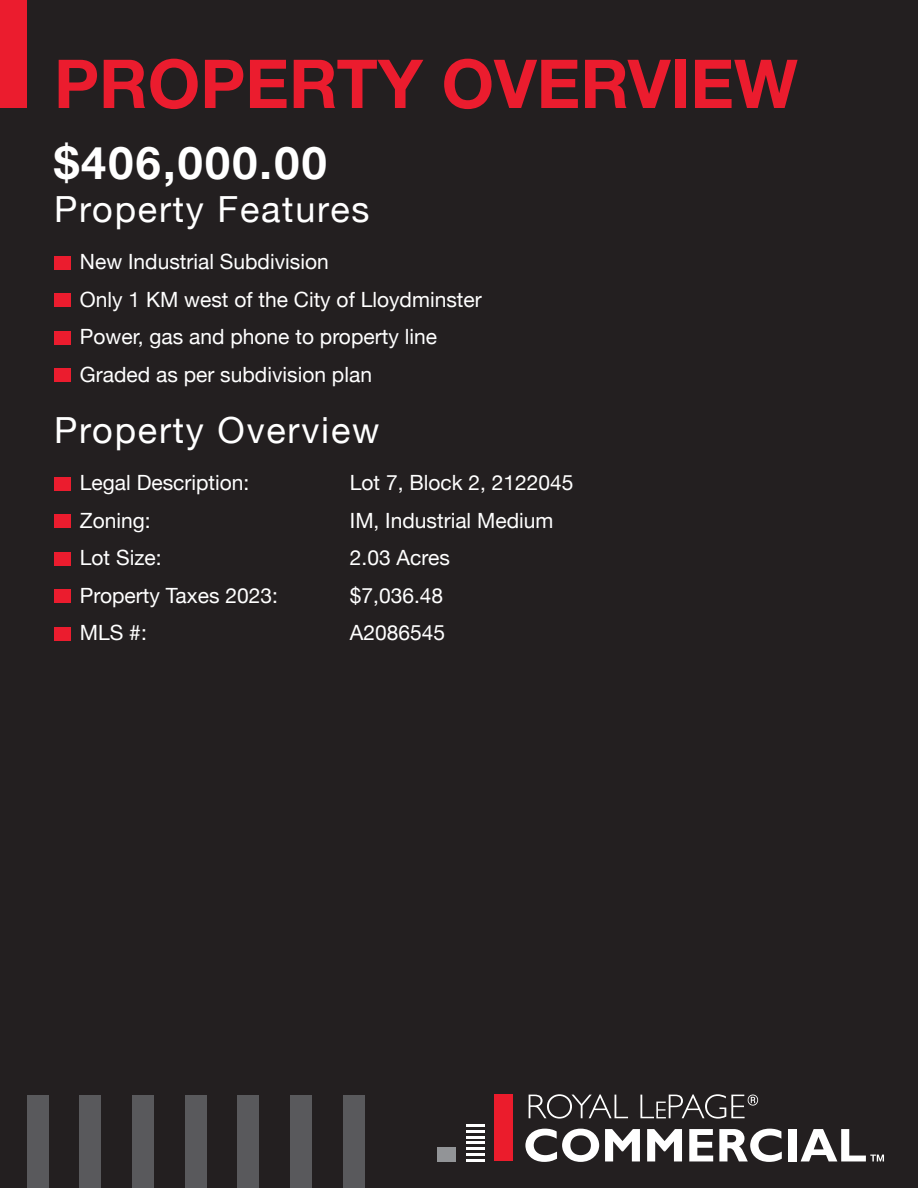
<style>
.page{position:relative;width:918px;height:1188px;background:#231f20}
.page>*{position:absolute;margin:0;border:0;box-sizing:border-box;transform-origin:0 0}
.t1{font:700 67.5px "Helvetica Neue";color:#eb1c2e}
.t2{font:700 45px "Helvetica Neue";letter-spacing:.05em;color:#fff}
.t3{font:36px "Helvetica Neue";letter-spacing:.05em;color:#fff}
.t4{font:21px "Helvetica Neue";color:#fff}
</style>
<div class="page">
<div style="left:290px;top:1095px;width:22px;height:93px;background:#59595c"></div>
<div style="left:343px;top:1095px;width:22px;height:93px;background:#59595c"></div>
<div style="left:238px;top:1095px;width:21px;height:93px;background:#59595c"></div>
<div style="left:185px;top:1095px;width:22px;height:93px;background:#59595c"></div>
<div style="left:132px;top:1095px;width:22px;height:93px;background:#59595c"></div>
<div style="left:80px;top:1095px;width:21px;height:93px;background:#59595c"></div>
<div style="left:27px;top:1095px;width:21px;height:93px;background:#59595c"></div>
<div style="left:0;top:0;width:27px;height:108px;background:#eb1c2e"></div>
<div style="left:494px;top:1094px;width:19px;height:67px;background:#eb1c2c"></div>
<hr style="left:466px;top:1153px;width:18px;height:3px;background:#fff">
<hr style="left:466px;top:1159px;width:18px;height:3px;background:#fff">
<svg style="left:466px;top:1130px;width:18px;height:20px"></svg>
<hr style="left:466px;top:1124px;width:18px;height:3px;background:#fff">
<div style="left:437px;top:1147px;width:19px;height:14px;background:#929497"></div>
<svg style="left:525px;top:1129px;width:74px;height:33px"></svg>
<svg style="left:605px;top:1129px;width:35px;height:32px"></svg>
<svg style="left:647px;top:1129px;width:35px;height:32px"></svg>
<svg style="left:689px;top:1129px;width:24px;height:32px"></svg>
<svg style="left:719px;top:1129px;width:63px;height:33px"></svg>
<div style="left:789px;top:1129px;width:8px;height:32px;background:#fff"></div>
<svg style="left:529px;top:1094px;width:99px;height:25px"></svg>
<svg style="left:801px;top:1129px;width:83px;height:32px"></svg>
<svg style="left:640px;top:1094px;width:118px;height:25px"></svg>
<div style="left:54px;top:256px;width:17px;height:13px;background:#eb1c2e"></div>
<div style="left:54px;top:331px;width:17px;height:13px;background:#eb1c2e"></div>
<div style="left:54px;top:293px;width:17px;height:14px;background:#eb1c2e"></div>
<div style="left:54px;top:368px;width:17px;height:14px;background:#eb1c2e"></div>
<div style="left:54px;top:477px;width:17px;height:13px;background:#eb1c2e"></div>
<div style="left:54px;top:627px;width:17px;height:14px;background:#eb1c2e"></div>
<div style="left:54px;top:552px;width:17px;height:14px;background:#eb1c2e"></div>
<div style="left:54px;top:514px;width:17px;height:14px;background:#eb1c2e"></div>
<div style="left:54px;top:589px;width:17px;height:14px;background:#eb1c2e"></div>
<p class="t1" style="left:54px;top:31px;width:745px">PROPERTY OVERVIEW</p>
<p class="t2" style="left:54px;top:128px;width:274px">$406,000.00</p>
<p class="t3" style="left:54px;top:183px;width:317px">Property Features</p>
<p class="t4" style="left:80px;top:246px;width:250px">New Industrial Subdivision</p>
<p class="t4" style="left:80px;top:284px;width:403px">Only 1 KM west of the City of Lloydminster</p>
<p class="t4" style="left:80px;top:321px;width:359px">Power, gas and phone to property line</p>
<p class="t4" style="left:80px;top:359px;width:294px">Graded as per subdivision plan</p>
<p class="t3" style="left:54px;top:404px;width:327px">Property Overview</p>
<p class="t4" style="left:80px;top:467px;width:171px">Legal Description:</p>
<p class="t4" style="left:350px;top:467px;width:225px">Lot 7, Block 2, 2122045</p>
<p class="t4" style="left:80px;top:505px;width:72px">Zoning:</p>
<p class="t4" style="left:350px;top:505px;width:205px">IM, Industrial Medium</p>
<p class="t4" style="left:80px;top:542px;width:83px">Lot Size:</p>
<p class="t4" style="left:350px;top:542px;width:101px">2.03 Acres</p>
<p class="t4" style="left:80px;top:580px;width:199px">Property Taxes 2023:</p>
<p class="t4" style="left:350px;top:580px;width:95px">$7,036.48</p>
<p class="t4" style="left:80px;top:617px;width:68px">MLS #:</p>
<p class="t4" style="left:350px;top:617px;width:97px">A2086545</p>
</div>
